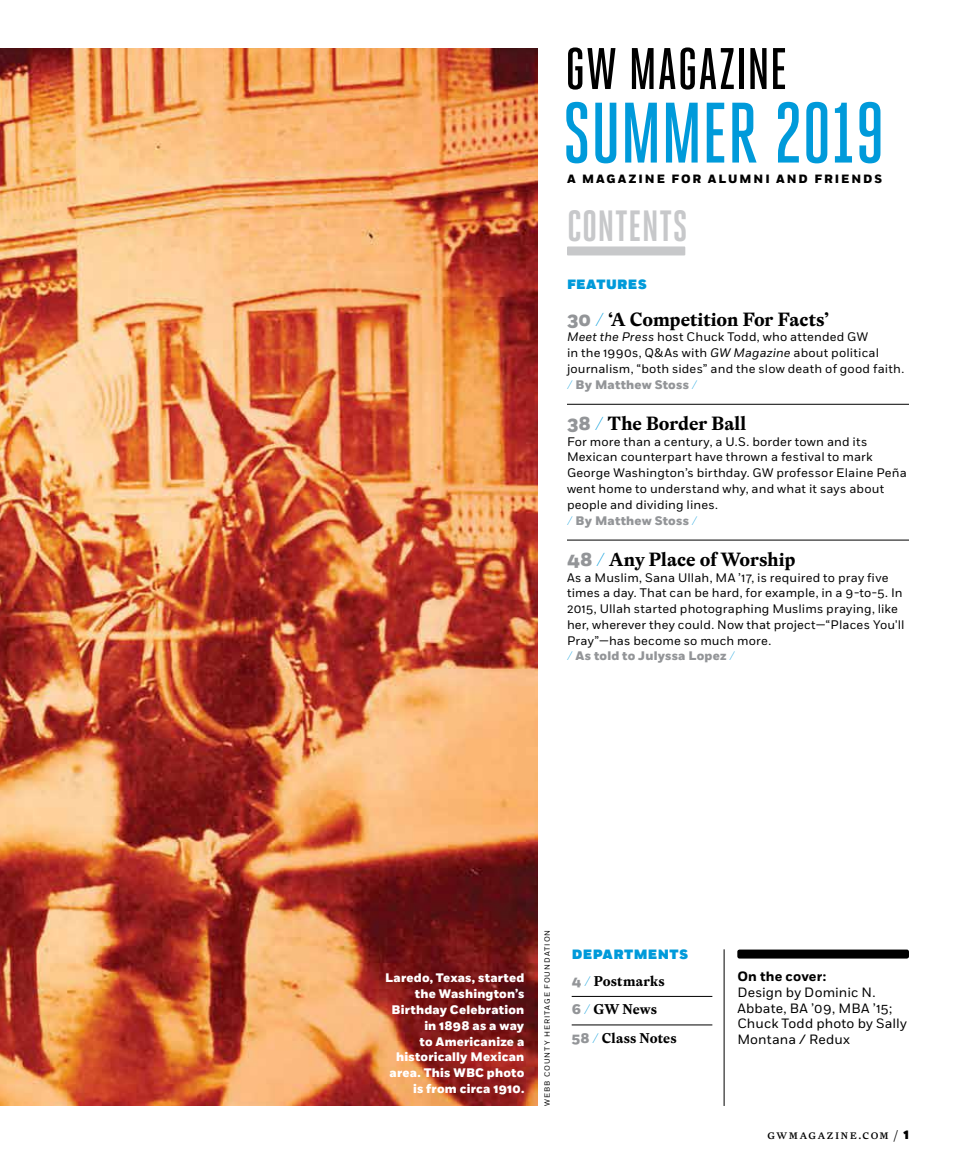
<style>
.page{position:relative;width:972px;height:1175px;background:#fff}
.page>*{position:absolute;margin:0;border:0;box-sizing:border-box;transform-origin:0 0}
.t1{font:500 85.5px "Heroic Condensed";letter-spacing:-.005em;color:#009ada}
.t2{font:500 58.5px "Heroic Condensed";letter-spacing:.005em;color:#000}
.t3{font:700 43.65px "Heroic Condensed";letter-spacing:.01em;color:#c7c8ca}
.t4{font:700 18.75px "Eudald News";letter-spacing:-.005em;color:#000}
.t5{font:700 13.8px/28.5px "Eudald News";letter-spacing:.01em;color:#000}
.t6{font:13.5px/15.8px "Fort";letter-spacing:.01em;color:#000}
.t7{font:900 13.5px "Fort";letter-spacing:.035em;color:#009ada}
.t8{font:700 13.5px "Fort";letter-spacing:.01em;color:#000}
.t9{font:12.3px/15.8px "Fort";letter-spacing:.015em;color:#000}
.t10{font:800 12.3px/15.8px "Fort";letter-spacing:.015em;color:#fff;text-align:right}
.t11{font:12.3px "Eudald News";letter-spacing:.115em;color:#000}
.t12{font:800 12px "Fort";letter-spacing:.165em;color:#000}
.t13{font:7.5px "Fort";letter-spacing:.135em;color:#000}
.s1{font-family:"Fort";font-weight:800;color:#939598}
.s2{font-family:"Fort";font-weight:200;color:#009ada}
.s3{font-style:italic}
.s4{font-weight:200;color:#009ada}
.s5{font-weight:800;color:#939598}
.s6{font-family:"Fort";font-weight:800;font-size:13.8px}
</style>
<div class="page">
<img style="left:0;top:48px;width:538px;height:1057px">
<div style="left:737px;top:949px;width:172px;height:9px;background:#000;border-radius:2px"></div>
<hr style="left:724px;top:949px;width:1px;height:156px;background:#000">
<hr style="left:572px;top:996px;width:140px;height:1px;background:#000">
<hr style="left:572px;top:1024px;width:140px;height:1px;background:#000">
<hr style="left:567px;top:404px;width:342px;height:1px;background:#000">
<hr style="left:567px;top:540px;width:342px;height:1px;background:#000">
<div style="left:567px;top:246px;width:118px;height:9px;background:#c7c8ca"></div>
<h2 class="t2" style="left:565px;top:37px;width:224px">GW MAGAZINE</h2>
<h1 class="t1" style="left:563px;top:86px;width:324px">SUMMER 2019</h1>
<p class="t12" style="left:567px;top:171px;width:317px">A MAGAZINE FOR ALUMNI AND FRIENDS</p>
<h3 class="t3" style="left:567px;top:202px;width:122px">CONTENTS</h3>
<p class="t7" style="left:567px;top:276px;width:81px">FEATURES</p>
<h3 class="t4" style="left:567px;top:306px;width:264px"><span class="s1">30</span> <span class="s2">/</span> ‘A Competition For Facts’</h3>
<p class="t9" style="left:567px;top:329px;width:339px"><span class="s3">Meet the Press</span> host Chuck Todd, who attended GW<br>in the 1990s, Q&amp;As with <span class="s3">GW Magazine</span> about political journalism, “both sides” and the slow death of good faith. <span class="s4">/</span> <span class="s5">By Matthew Stoss</span> <span class="s4">/</span></p>
<h3 class="t4" style="left:567px;top:410px;width:181px"><span class="s1">38</span> <span class="s2">/</span> The Border Ball</h3>
<p class="t9" style="left:567px;top:434px;width:341px">For more than a century, a U.S. border town and its Mexican counterpart have thrown a festival to mark George Washington’s birthday. GW professor Elaine Peña went home to understand why, and what it says about people and dividing lines.<br><span class="s4">/</span> <span class="s5">By Matthew Stoss</span> <span class="s4">/</span></p>
<h3 class="t4" style="left:567px;top:546px;width:230px"><span class="s1">48</span> <span class="s2">/</span> Any Place of Worship</h3>
<p class="t9" style="left:567px;top:569px;width:339px">As a Muslim, Sana Ullah, MA ’17, is required to pray five times a day. That can be hard, for example, in a 9-to-5. In 2015, Ullah started photographing Muslims praying, like her, wherever they could. Now that project—“Places You'll Pray”—has become so much more.<br><span class="s4">/</span> <span class="s5">As told to Julyssa Lopez</span> <span class="s4">/</span></p>
<p class="t10" style="left:385px;top:970px;width:141px">Laredo, Texas, started the Washington’s<br>Birthday Celebration in 1898 as a way<br>to Americanize a historically Mexican area. This WBC photo is from circa 1910.</p>
<p class="t13" style="left:543px;top:1105px;width:178px;rotate:-90deg">WEBB COUNTY HERITAGE FOUNDATION</p>
<p class="t7" style="left:572px;top:946px;width:118px">DEPARTMENTS</p>
<p class="t5" style="left:572px;top:966px;width:106px"><span class="s1">4</span> <span class="s2">/</span> Postmarks<br><span class="s1">6</span> <span class="s2">/</span> GW News<br><span class="s1">58</span> <span class="s2">/</span> Class Notes</p>
<p class="t8" style="left:737px;top:968px;width:90px">On the cover:</p>
<p class="t6" style="left:737px;top:984px;width:171px">Design by Dominic N.<br>Abbate, BA ’09, MBA ’15;<br>Chuck Todd photo by Sally<br>Montana / Redux</p>
<p class="t11" style="left:768px;top:1126px;width:143px">gwmagazine.com / <span class="s6">1</span></p>
</div>
